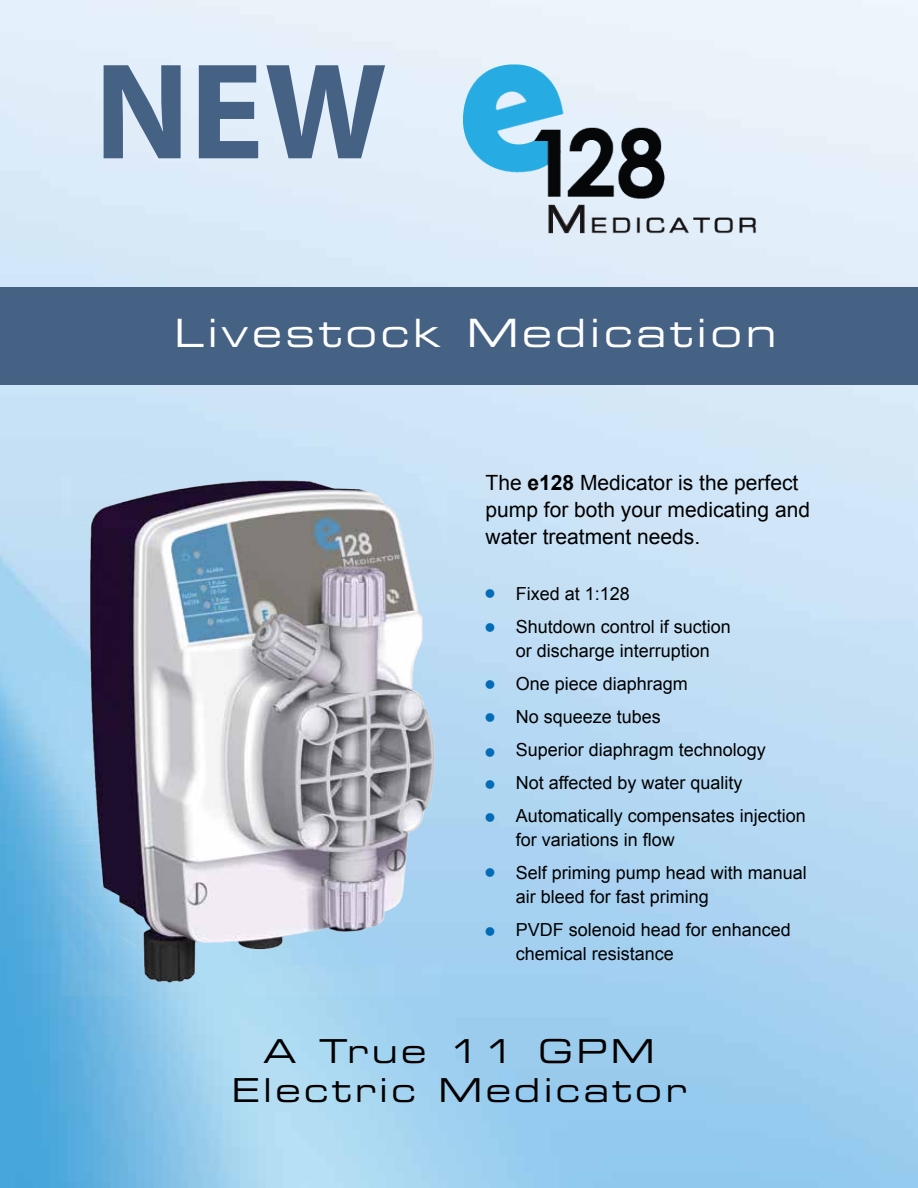
<style>
.page{position:relative;width:918px;height:1188px;background:#fff}
.page>*{position:absolute;margin:0;border:0;box-sizing:border-box;transform-origin:0 0}
.t1{font:700 138px "Myriad Pro";color:#456184}
.t2{font:39px "Eurostile LT Std Ex 2";letter-spacing:.09em;color:#fff}
.t3{font:33px/39px "Eurostile LT Std Ex 2";letter-spacing:.1em;color:#000;text-align:center}
.t4{font:21px/27px "Arial";color:#000}
.t5{font:18px/33px "Arial";color:#000}
.t6{font:15px "Wingdings";color:#036cb6}
.s1{font-weight:700}
</style>
<div class="page">
<img style="left:0;top:0;width:918px;height:1188px">
<div style="left:0;top:288px;width:918px;height:97px;background:#456184"></div>
<img style="left:464px;top:65px;width:299px;height:176px">
<img style="left:62px;top:476px;width:385px;height:520px">
<svg style="left:486px;top:680px;width:8px;height:42px"></svg>
<svg style="left:486px;top:748px;width:8px;height:40px"></svg>
<h1 class="t1" style="left:94px;top:22px;width:294px">NEW</h1>
<h2 class="t2" style="left:174px;top:306px;width:604px">Livestock Medication</h2>
<p class="t4" style="left:486px;top:469px;width:326px">The <span class="s1">e128</span> Medicator is the perfect pump for both your medicating and water treatment needs.</p>
<p class="t6" style="left:484px;top:585px;width:13px">●</p>
<p class="t6" style="left:484px;top:620px;width:13px">●</p>
<p class="t6" style="left:484px;top:809px;width:13px">●</p>
<p class="t6" style="left:484px;top:865px;width:13px">●</p>
<p class="t6" style="left:484px;top:924px;width:13px">●</p>
<p class="t5" style="left:516px;top:578px;width:217px">Fixed at 1:128<br>Shutdown control if suction</p>
<p class="t5" style="left:516px;top:635px;width:292px">or discharge interruption<br>One piece diaphragm<br>No squeeze tubes<br>Superior diaphragm technology<br>Not affected by water quality<br>Automatically compensates injection</p>
<p class="t5" style="left:516px;top:824px;width:293px">for variations in flow<br>Self priming pump head with manual</p>
<p class="t5" style="left:516px;top:881px;width:277px">air bleed for fast priming<br>PVDF solenoid head for enhanced</p>
<p class="t5" style="left:516px;top:938px;width:160px">chemical resistance</p>
<h3 class="t3" style="left:232px;top:1031px;width:457px">A True 11 GPM<br>Electric Medicator</h3>
</div>
